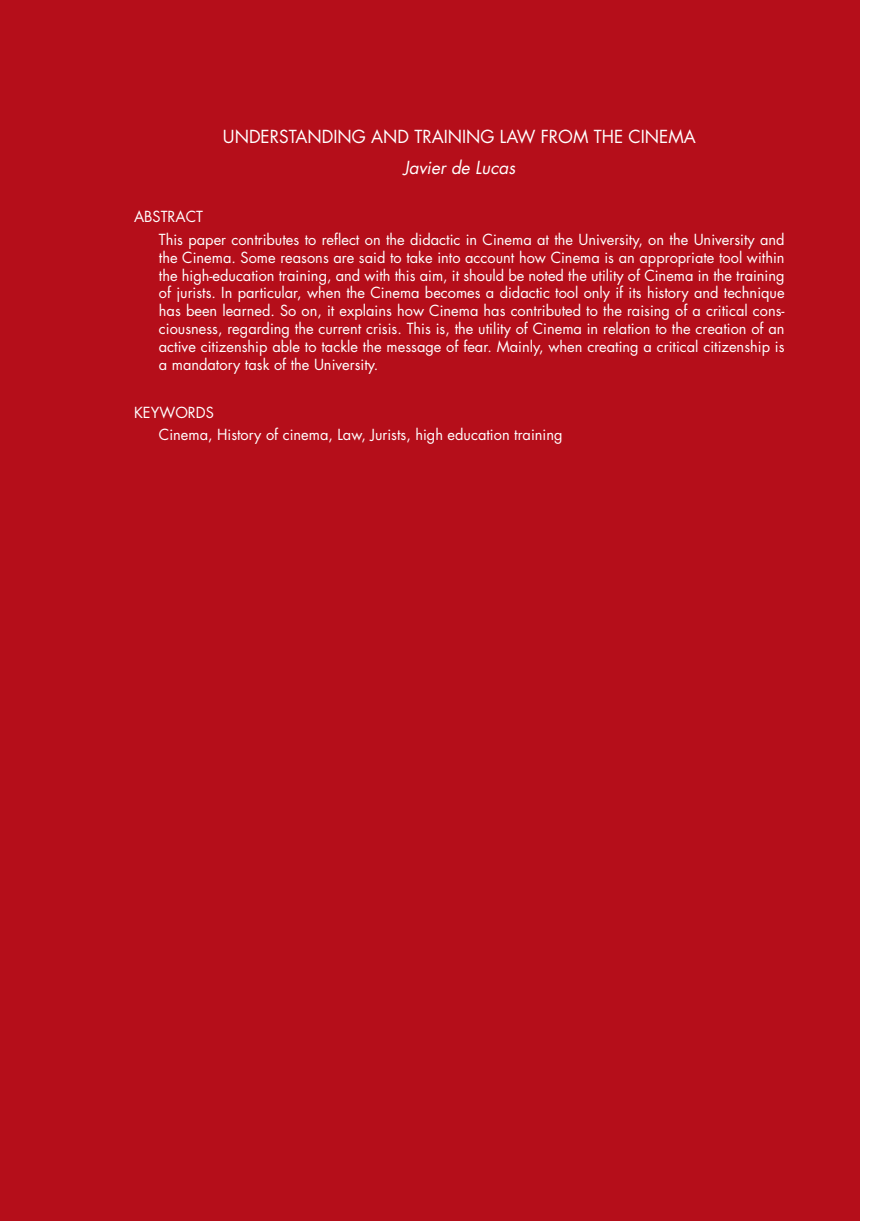
<style>
.page{position:relative;width:874px;height:1221px;background:#fff}
.page>*{position:absolute;margin:0;border:0;box-sizing:border-box;transform-origin:0 0}
.Resumen_título_inglé{font:17.5px "Futura Std";color:#fff}
.Resumen_autor{font:italic 17.5px "Futura Std";color:#fff}
.Resumen_texto{font:14.88px/17.8px "Futura Std";color:#fff;text-align:justify}
.Resumen_titular{font:14.88px "Futura Std";color:#fff}
</style>
<div class="page">
<div style="left:0;top:0;width:858px;height:1220px;background:#b50e1a"></div>
<p class="Resumen_título_inglé" style="left:223px;top:126px;width:474px">UNDERSTANDING AND TRAINING LAW FROM THE CINEMA</p>
<p class="Resumen_autor" style="left:403px;top:157px;width:113px">Javier de Lucas</p>
<p class="Resumen_titular" style="left:134px;top:207px;width:70px">ABSTRACT</p>
<p class="Resumen_texto" style="left:159px;top:231px;width:627px">This paper contributes to reflect on the didactic in Cinema at the University, on the University and the Cinema. Some reasons are said to take into account how Cinema is an appropriate tool within the high-education training, and with this aim, it should be noted the utility of Cinema in the training of jurists. In particular, when the Cinema becomes a didactic tool only if its history and technique has been learned. So on, it explains how Cinema has contributed to the raising of a critical cons&shy;ciousness, regarding the current crisis. This is, the utility of Cinema in relation to the creation of an active citizenship able to tackle the message of fear. Mainly, when creating a critical citizenship is a mandatory task of the University.</p>
<p class="Resumen_titular" style="left:134px;top:402px;width:81px">KEYWORDS</p>
<p class="Resumen_texto" style="left:159px;top:426px;width:405px">Cinema, History of cinema, Law, Jurists, high education training</p>
</div>
